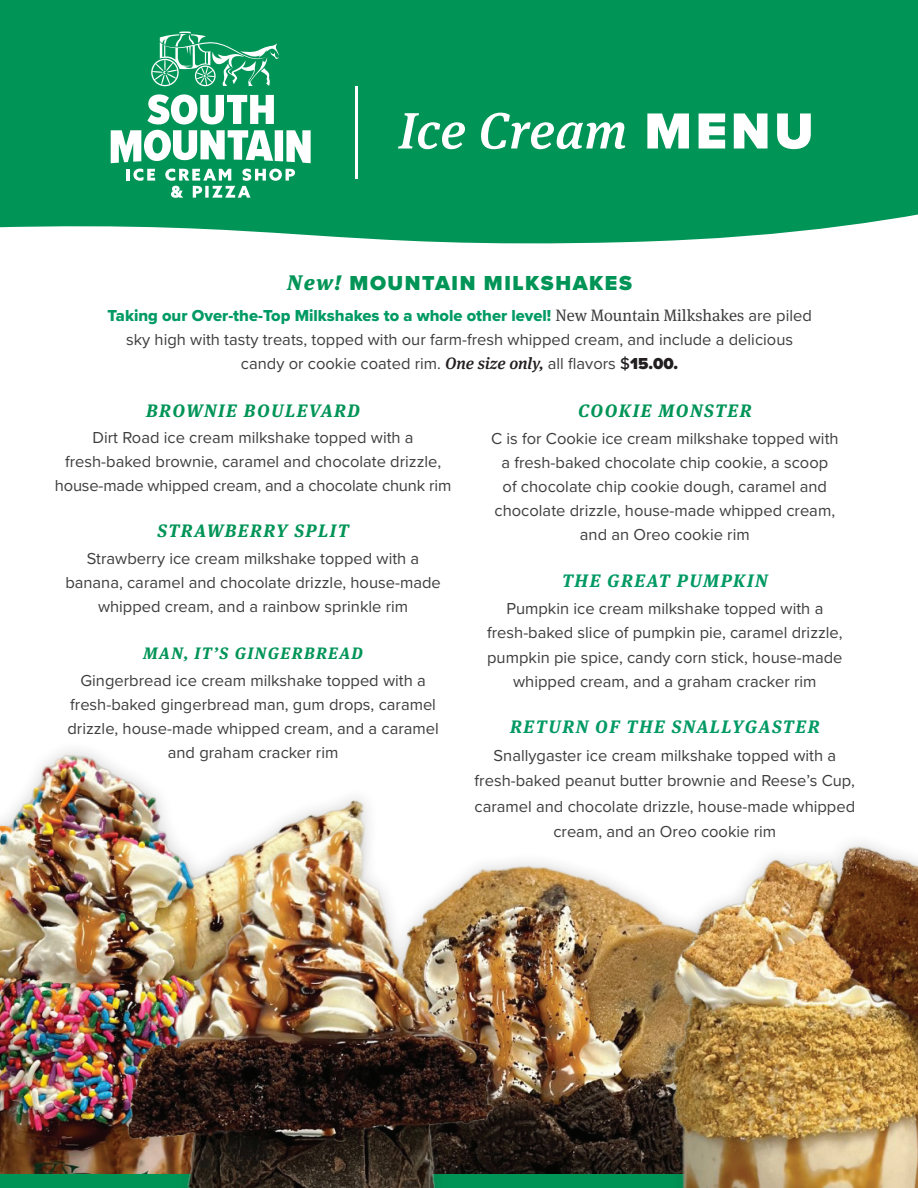
<style>
.page{position:relative;width:918px;height:1188px;background:#fff}
.page>*{position:absolute;margin:0;border:0;box-sizing:border-box;transform-origin:0 0}
.t1{font:900 21px "Proxima Nova";letter-spacing:.075em;color:#009457}
.t2{font:italic 700 18px "Meta Serif Pro";letter-spacing:.085em;color:#009457}
.t3{font:italic 700 18px "Meta Serif Pro";letter-spacing:.085em;color:#019a64}
.t4{font:16.5px/24px "Proxima Nova";color:#3e3e3f;text-align:center}
.t5{font:16.5px "Proxima Nova Extrabld";color:#019a64}
.t6{font:italic 700 16.5px "Meta Serif Pro";letter-spacing:.085em;color:#009457}
.s1{font-family:"Meta Serif Pro";font-style:italic}
.s2{font-family:"Meta Serif Pro";color:#3e3e3f}
.s3{font-family:"Proxima Nova";color:#3e3e3f}
.s4{font-family:"Meta Serif Pro";font-weight:500;font-style:italic;color:#231f20}
.s5{font-weight:500;color:#231f20}
.s6{font-weight:900;color:#231f20}
</style>
<div class="page">
<img style="left:518px;top:862px;width:136px;height:312px">
<img style="left:0;top:750px;width:367px;height:424px">
<div style="left:0;top:1174px;width:918px;height:14px;background:#009457"></div>
<img style="left:654px;top:843px;width:264px;height:345px">
<img style="left:102px;top:810px;width:416px;height:378px">
<div style="left:0;top:0;width:918px;height:244px;background:#009457"></div>
<svg style="left:398px;top:113px;width:413px;height:36px"></svg>
<hr style="left:355px;top:86px;width:3px;height:93px;background:#fff">
<svg style="left:151px;top:32px;width:129px;height:54px;background:#37ab7b"></svg>
<svg style="left:147px;top:94px;width:127px;height:30px"></svg>
<svg style="left:111px;top:130px;width:162px;height:33px"></svg>
<div style="left:275px;top:130px;width:8px;height:31px;background:#fff"></div>
<svg style="left:286px;top:130px;width:25px;height:33px"></svg>
<hr style="left:126px;top:169px;width:4px;height:12px;background:#fff">
<svg style="left:133px;top:169px;width:22px;height:12px"></svg>
<svg style="left:165px;top:169px;width:130px;height:29px"></svg>
<p class="t1" style="left:287px;top:268px;width:346px"><span class="s1">New!</span> MOUNTAIN MILKSHAKES</p>
<p class="t5" style="left:107px;top:303px;width:706px">Taking our Over-the-Top Milkshakes to a whole other level! <span class="s2">New Mountain Milkshakes</span> <span class="s3">are piled</span></p>
<p class="t4" style="left:126px;top:327px;width:668px">sky high with tasty treats, topped with our farm-fresh whipped cream, and include a delicious candy or cookie coated rim. <span class="s4">One size only,</span> all flavors <span class="s5">$</span><span class="s6">15.00.</span></p>
<p class="t2" style="left:146px;top:396px;width:215px">BROWNIE BOULEVARD</p>
<p class="t4" style="left:55px;top:424px;width:398px">Dirt Road ice cream milkshake topped with a fresh-baked brownie, caramel and chocolate drizzle, house-made whipped cream, and a chocolate chunk rim</p>
<p class="t2" style="left:157px;top:516px;width:193px">STRAWBERRY SPLIT</p>
<p class="t4" style="left:65px;top:546px;width:377px">Strawberry ice cream milkshake topped with a banana, caramel and chocolate drizzle, house-made whipped cream, and a rainbow sprinkle rim</p>
<p class="t6" style="left:143px;top:640px;width:221px">MAN, IT’S GINGERBREAD</p>
<p class="t4" style="left:67px;top:668px;width:373px">Gingerbread ice cream milkshake topped with a fresh-baked gingerbread man, gum drops, caramel drizzle, house-made whipped cream, and a caramel and graham cracker rim</p>
<p class="t2" style="left:578px;top:396px;width:175px">COOKIE MONSTER</p>
<p class="t4" style="left:491px;top:426px;width:349px">C is for Cookie ice cream milkshake topped with a fresh-baked chocolate chip cookie, a scoop<br>of chocolate chip cookie dough, caramel and chocolate drizzle, house-made whipped cream, and an Oreo cookie rim</p>
<p class="t3" style="left:562px;top:566px;width:207px">THE GREAT PUMPKIN</p>
<p class="t4" style="left:487px;top:596px;width:357px">Pumpkin ice cream milkshake topped with a fresh-baked slice of pumpkin pie, caramel drizzle, pumpkin pie spice, candy corn stick, house-made whipped cream, and a graham cracker rim</p>
<p class="t3" style="left:510px;top:712px;width:311px">RETURN OF THE SNALLYGASTER</p>
<p class="t4" style="left:475px;top:742px;width:382px;line-height:25.5px">Snallygaster ice cream milkshake topped with a fresh-baked peanut butter brownie and Reese’s Cup, caramel and chocolate drizzle, house-made whipped cream, and an Oreo cookie rim</p>
</div>
